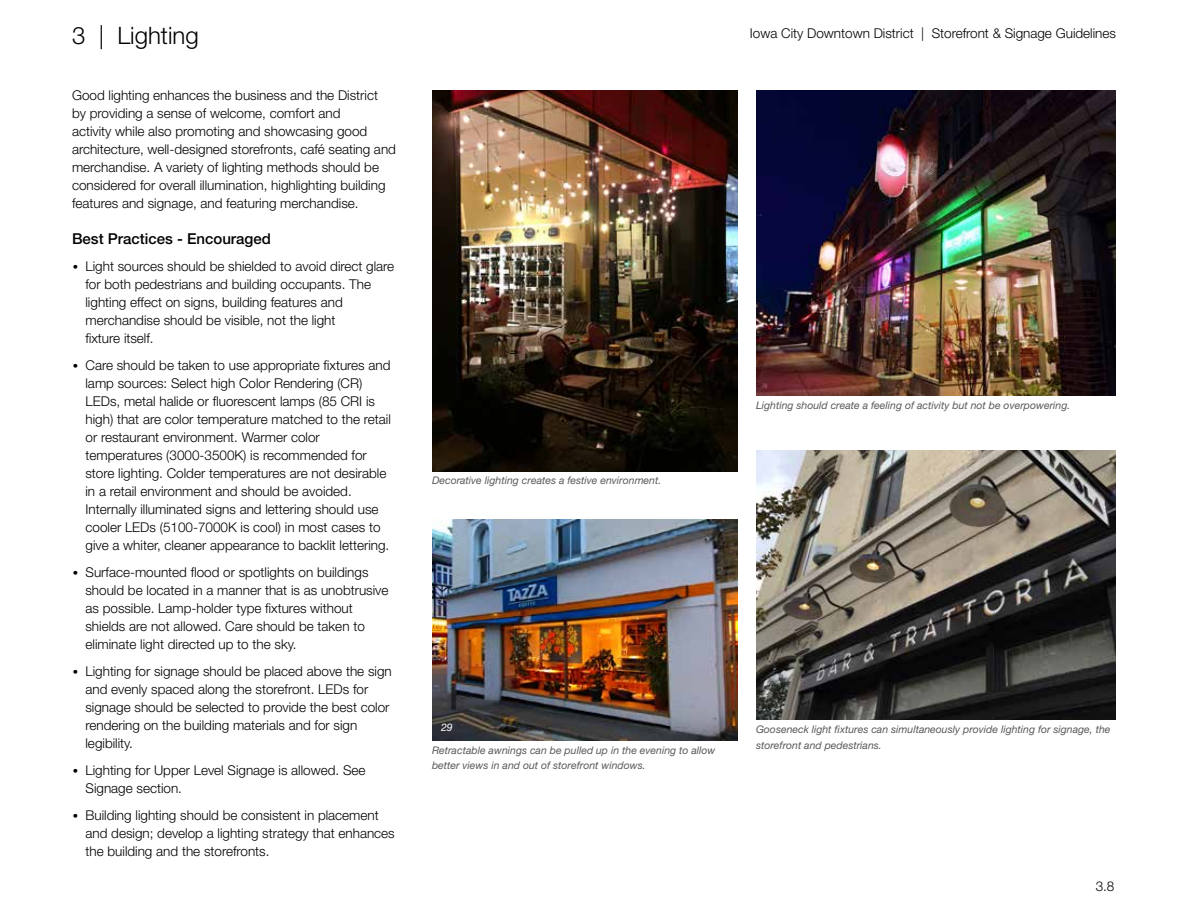
<style>
.page{position:relative;width:1188px;height:918px;background:#fff}
.page>*{position:absolute;margin:0;border:0;box-sizing:border-box;transform-origin:0 0}
.t1{font:300 24px "Helvetica Neue LT Std";color:#000}
.t2{font:500 15px "Helvetica Neue LT Std";color:#000}
.t3{font:300 13.5px/18px "Helvetica Neue LT Std";color:#000}
.t4{font:italic 10.5px/15px "Helvetica Neue LT Std";color:#58595b}
.t5{font:italic 10.5px "Helvetica Neue LT Std";color:#fff}
.s1{font-family:"Calibri"}
</style>
<div class="page">
<img style="left:432px;top:90px;width:306px;height:382px">
<img style="left:756px;top:90px;width:360px;height:306px">
<img style="left:756px;top:450px;width:360px;height:270px">
<img style="left:432px;top:519px;width:306px;height:222px">
<h1 class="t1" style="left:72px;top:21px;width:128px">3 | Lighting</h1>
<p class="t3" style="left:72px;top:86px;width:325px">Good lighting enhances the business and the District<br>by providing a sense of welcome, comfort and<br>activity while also promoting and showcasing good architecture, well-designed storefronts, café seating and merchandise. A variety of lighting methods should be considered for overall illumination, highlighting building features and signage, and featuring merchandise.</p>
<p class="t2" style="left:72px;top:229px;width:200px">Best Practices - Encouraged</p>
<p class="t3" style="left:86px;top:257px;width:310px;text-indent:-13px"><span class="s1">•</span> Light sources should be shielded to avoid direct glare for both pedestrians and building occupants. The lighting effect on signs, building features and merchandise should be visible, not the light<br>fixture itself.</p>
<p class="t3" style="left:86px;top:356px;width:307px;text-indent:-13px"><span class="s1">•</span> Care should be taken to use appropriate fixtures and lamp sources: Select high Color Rendering (CR)<br>LEDs, metal halide or fluorescent lamps (85 CRI is high) that are color temperature matched to the retail or restaurant environment. Warmer color temperatures (3000-3500K) is recommended for store lighting. Colder temperatures are not desirable in a retail environment and should be avoided.<br>Internally illuminated signs and lettering should use cooler LEDs (5100-7000K is cool) in most cases to give a whiter, cleaner appearance to backlit lettering.</p>
<p class="t3" style="left:86px;top:562px;width:305px;text-indent:-13px"><span class="s1">•</span> Surface-mounted flood or spotlights on buildings should be located in a manner that is as unobtrusive as possible. Lamp-holder type fixtures without shields are not allowed. Care should be taken to eliminate light directed up to the sky.</p>
<p class="t3" style="left:86px;top:661px;width:308px;text-indent:-13px"><span class="s1">•</span> Lighting for signage should be placed above the sign and evenly spaced along the storefront. LEDs for signage should be selected to provide the best color rendering on the building materials and for sign legibility.</p>
<p class="t3" style="left:86px;top:760px;width:282px;text-indent:-13px"><span class="s1">•</span> Lighting for Upper Level Signage is allowed. See<br>Signage section.</p>
<p class="t3" style="left:86px;top:805px;width:311px;text-indent:-13px"><span class="s1">•</span> Building lighting should be consistent in placement and design; develop a lighting strategy that enhances the building and the storefronts.</p>
<p class="t3" style="left:750px;top:24px;width:368px">Iowa City Downtown District | Storefront &amp; Signage Guidelines</p>
<p class="t4" style="left:432px;top:473px;width:231px">Decorative lighting creates a festive environment.</p>
<p class="t4" style="left:756px;top:398px;width:316px">Lighting should create a feeling of activity but not be overpowering.</p>
<p class="t5" style="left:441px;top:720px;width:13px">29</p>
<p class="t4" style="left:432px;top:743px;width:285px">Retractable awnings can be pulled up in the evening to allow better views in and out of storefront windows.</p>
<p class="t4" style="left:756px;top:722px;width:356px">Gooseneck light fixtures can simultaneously provide lighting for signage, the storefront and pedestrians.</p>
<p class="t3" style="left:1096px;top:877px;width:20px">3.8</p>
</div>
